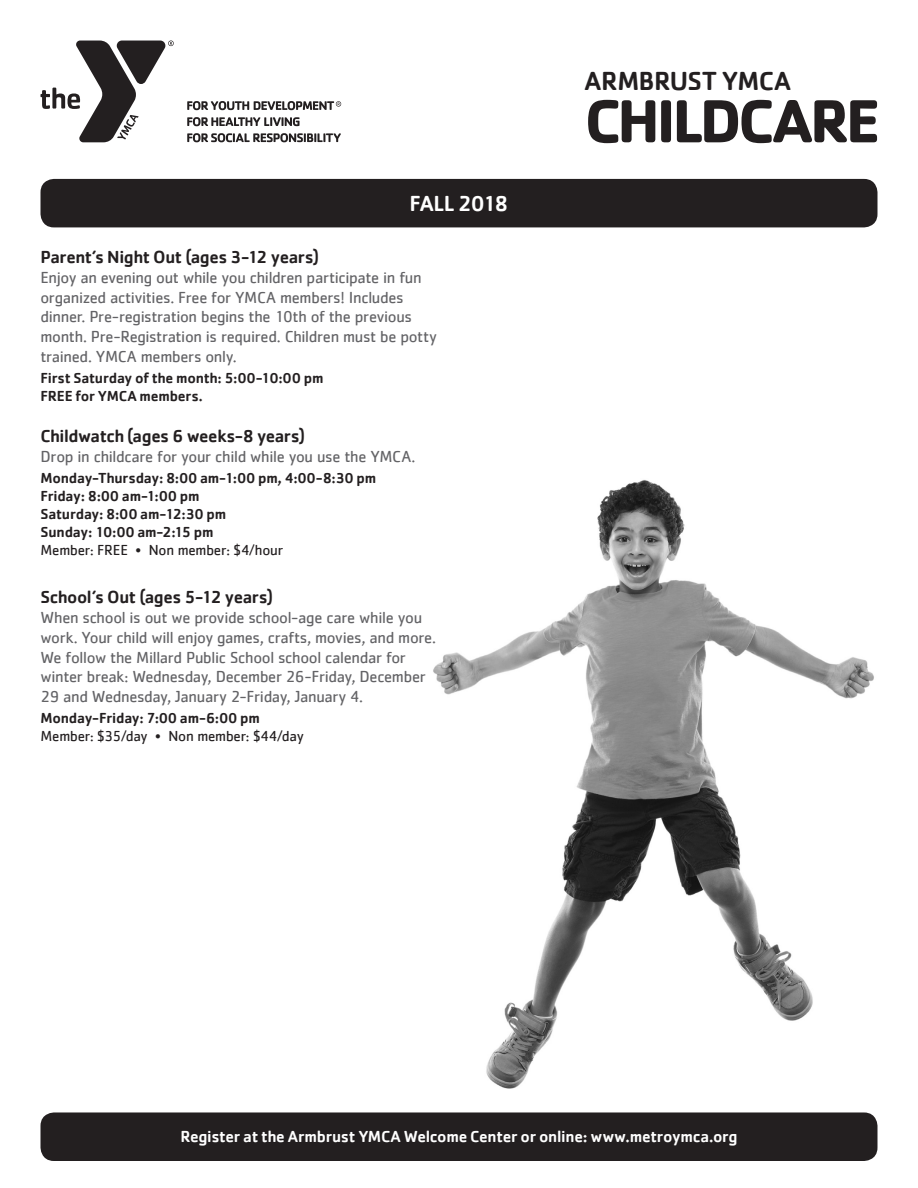
<style>
.page{position:relative;width:918px;height:1188px;background:#fff}
.page>*{position:absolute;margin:0;border:0;box-sizing:border-box;transform-origin:0 0}
.t1{font:700 63px "Cachet";letter-spacing:-.055em;color:#231f20}
.t2{font:500 27px "Cachet";letter-spacing:-.025em;color:#231f20}
.t3{font:500 22.5px "Cachet";letter-spacing:-.055em;color:#fff}
.t4{font:500 18px "Cachet";letter-spacing:-.02em;color:#231f20}
.t5{font:16.5px/19.8px "Cachet";letter-spacing:-.02em;color:#636366}
.t6{font:500 16.5px "Cachet";letter-spacing:-.02em;color:#fff}
.t7{font:500 15px/18px "Cachet";letter-spacing:-.015em;color:#231f20}
.t8{font:15px "Cachet";letter-spacing:-.015em;color:#231f20}
</style>
<div class="page">
<img style="left:433px;top:480px;width:441px;height:609px">
<svg style="left:41px;top:40px;width:133px;height:102px"></svg>
<svg style="left:187px;top:117px;width:113px;height:9px"></svg>
<svg style="left:187px;top:133px;width:154px;height:9px"></svg>
<svg style="left:187px;top:101px;width:154px;height:9px"></svg>
<div style="left:40px;top:1112px;width:838px;height:49px;background:#231f20;border-radius:14px"></div>
<div style="left:40px;top:179px;width:838px;height:48px;background:#231f20;border-radius:14px"></div>
<h3 class="t3" style="left:410px;top:190px;width:100px">FALL 2018</h3>
<p class="t4" style="left:40px;top:246px;width:280px">Parent’s Night Out (ages 3-12 years)</p>
<p class="t5" style="left:40px;top:267px;width:398px">Enjoy an evening out while you children participate in fun organized activities. Free for YMCA members! Includes dinner. Pre-registration begins the 10th of the previous month. Pre-Registration is required. Children must be potty trained. YMCA members only.</p>
<p class="t7" style="left:40px;top:369px;width:284px">First Saturday of the month: 5:00-10:00 pm<br>FREE for YMCA members.</p>
<p class="t4" style="left:40px;top:425px;width:266px">Childwatch (ages 6 weeks-8 years)</p>
<p class="t5" style="left:40px;top:447px;width:377px">Drop in childcare for your child while you use the YMCA.</p>
<p class="t7" style="left:40px;top:469px;width:337px">Monday-Thursday: 8:00 am-1:00 pm, 4:00-8:30 pm<br>Friday: 8:00 am-1:00 pm<br>Saturday: 8:00 am-12:30 pm<br>Sunday: 10:00 am-2:15 pm</p>
<p class="t8" style="left:40px;top:541px;width:244px">Member: FREE • Non member: $4/hour</p>
<p class="t4" style="left:40px;top:586px;width:234px">School’s Out (ages 5-12 years)</p>
<p class="t5" style="left:40px;top:607px;width:397px">When school is out we provide school-age care while you work. Your child will enjoy games, crafts, movies, and more.<br>We follow the Millard Public School school calendar for winter break: Wednesday, December 26-Friday, December 29 and Wednesday, January 2-Friday, January 4.</p>
<p class="t7" style="left:40px;top:709px;width:221px">Monday-Friday: 7:00 am-6:00 pm</p>
<p class="t8" style="left:40px;top:727px;width:265px">Member: $35/day • Non member: $44/day</p>
<h2 class="t2" style="left:585px;top:64px;width:208px">ARMBRUST YMCA</h2>
<h1 class="t1" style="left:585px;top:80px;width:297px">CHILDCARE</h1>
<p class="t6" style="left:180px;top:1127px;width:559px">Register at the Armbrust YMCA Welcome Center or online: www.metroymca.org</p>
</div>
